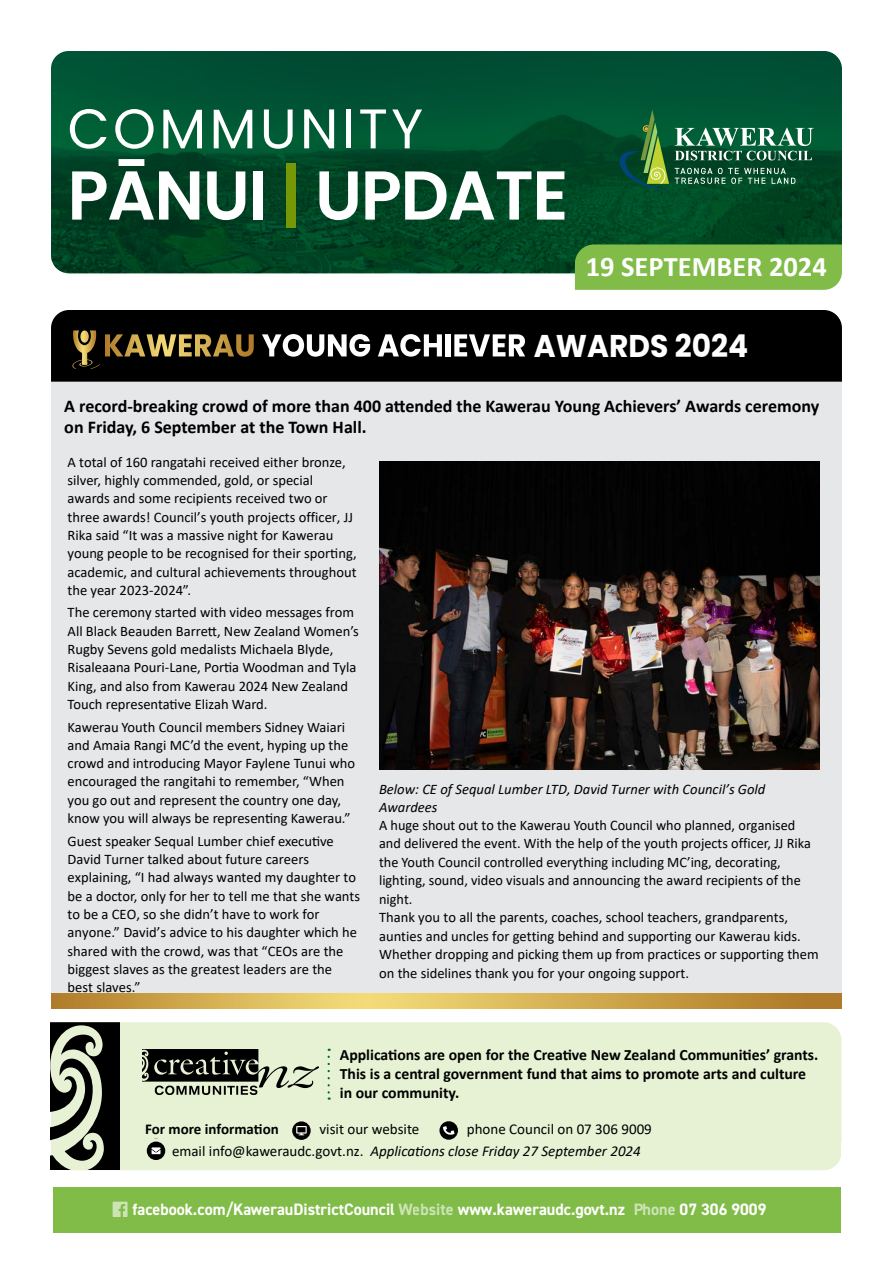
<style>
.page{position:relative;width:893px;height:1263px;background:#fff}
.page>*{position:absolute;margin:0;border:0;box-sizing:border-box;transform-origin:0 0}
.t1{font:600 69px "Poppins";letter-spacing:-.02em;color:#fff}
.t2{font:55.8px "Poppins";letter-spacing:.06em;color:#fff}
.t3{font:700 31.5px "Poppins";color:#fff;scale:.95 1}
.t4{font:700 28.5px "Calibri";color:#fff}
.t5{font:700 18px/21.5px "Calibri";color:#000}
.t6{font:700 16.5px "DIN2014";color:#fff}
.t7{font:700 15.75px/19.2px "Calibri";color:#000}
.t8{font:15px/22.6px "Calibri";color:#000}
.t9{font:700 15px "Calibri";color:#000}
.t10{font:14.55px/18.3px "Calibri";color:#000}
.t11{font:italic 14.55px/17.4px "Calibri";color:#000}
.s1{color:#769807}
.s2{font-style:italic}
</style>
<div class="page">
<div style="left:51px;top:1022px;width:790px;height:148px;background:#e7f2d5;border-radius:18px"></div>
<div style="left:51px;top:382px;width:791px;height:614px;background:#e6e7e8"></div>
<div style="left:14px;top:1187px;width:850px;height:46px;background:#81bc48"></div>
<svg style="left:113px;top:1202px;width:15px;height:15px"></svg>
<img style="left:51px;top:51px;width:791px;height:222px">
<svg style="left:619px;top:110px;width:50px;height:81px;background:#296b38"></svg>
<svg style="left:675px;top:168px;width:120px;height:16px;background:#376f53"></svg>
<svg style="left:675px;top:128px;width:139px;height:32px"></svg>
<div style="left:575px;top:244px;width:267px;height:46px;background:#81bc48"></div>
<div style="left:7px;top:1154px;width:45px;height:92px;background:#fff"></div>
<div style="left:841px;top:1142px;width:46px;height:91px;background:#fff"></div>
<img style="left:379px;top:461px;width:440px;height:309px">
<svg style="left:51px;top:994px;width:790px;height:15px;background:#d0aa4f"></svg>
<div style="left:51px;top:310px;width:791px;height:72px;background:#000"></div>
<svg style="left:72px;top:330px;width:24px;height:39px"></svg>
<svg style="left:105px;top:334px;width:149px;height:23px;background:#6e5a2a"></svg>
<svg style="left:262px;top:334px;width:108px;height:23px"></svg>
<svg style="left:378px;top:334px;width:64px;height:23px"></svg>
<div style="left:446px;top:334px;width:5px;height:22px;background:#fff"></div>
<svg style="left:454px;top:334px;width:71px;height:22px"></svg>
<svg style="left:143px;top:1049px;width:176px;height:46px"></svg>
<svg style="left:51px;top:1022px;width:68px;height:147px"></svg>
<svg style="left:292px;top:1121px;width:19px;height:19px"></svg>
<svg style="left:296px;top:1126px;width:11px;height:9px"></svg>
<svg style="left:439px;top:1121px;width:19px;height:19px"></svg>
<svg style="left:443px;top:1126px;width:12px;height:9px"></svg>
<svg style="left:147px;top:1141px;width:18px;height:19px"></svg>
<svg style="left:152px;top:1147px;width:9px;height:7px"></svg>
<svg style="left:328px;top:1057px;width:2px;height:43px"></svg>
<h2 class="t2" style="left:68px;top:96px;width:357px">COMMUNITY</h2>
<h1 class="t1" style="left:68px;top:155px;width:502px">PĀNUI <span class="s1">|</span> UPDATE</h1>
<h3 class="t4" style="left:586px;top:246px;width:242px">19 SEPTEMBER 2024</h3>
<h3 class="t3" style="left:534px;top:328px;width:227px">AWARDS 2024</h3>
<p class="t5" style="left:64px;top:395px;width:756px">A record-breaking crowd of more than 400 attended the Kawerau Young Achievers’ Awards ceremony on Friday, 6 September at the Town Hall.</p>
<p class="t10" style="left:68px;top:452px;width:291px">A total of 160 rangatahi received either bronze, silver, highly commended, gold, or special awards and some recipients received two or three awards! Council’s youth projects officer, JJ Rika said “It was a massive night for Kawerau young people to be recognised for their sporting, academic, and cultural achievements throughout the year 2023-2024”.</p>
<p class="t10" style="left:68px;top:603px;width:293px">The ceremony started with video messages from All Black Beauden Barrett, New Zealand Women’s Rugby Sevens gold medalists Michaela Blyde, Risaleaana Pouri-Lane, Portia Woodman and Tyla King, and also from Kawerau 2024 New Zealand Touch representative Elizah Ward.</p>
<p class="t10" style="left:68px;top:717px;width:289px">Kawerau Youth Council members Sidney Waiari and Amaia Rangi MC’d the event, hyping up the crowd and introducing Mayor Faylene Tunui who encouraged the rangitahi to remember, “When you go out and represent the country one day, know you will always be representing Kawerau.”</p>
<p class="t10" style="left:68px;top:831px;width:294px">Guest speaker Sequal Lumber chief executive David Turner talked about future careers explaining, “I had always wanted my daughter to be a doctor, only for her to tell me that she wants to be a CEO, so she didn’t have to work for anyone.” David’s advice to his daughter which he shared with the crowd, was that “CEOs are the biggest slaves as the greatest leaders are the best slaves.”</p>
<p class="t11" style="left:379px;top:780px;width:388px">Below: CE of Sequal Lumber LTD, David Turner with Council’s Gold<br>Awardees</p>
<p class="t10" style="left:379px;top:815px;width:441px">A huge shout out to the Kawerau Youth Council who planned, organised and delivered the event. With the help of the youth projects officer, JJ Rika the Youth Council controlled everything including MC’ing, decorating, lighting, sound, video visuals and announcing the award recipients of the night.<br>Thank you to all the parents, coaches, school teachers, grandparents, aunties and uncles for getting behind and supporting our Kawerau kids.<br>Whether dropping and picking them up from practices or supporting them on the sidelines thank you for your ongoing support.</p>
<p class="t7" style="left:340px;top:1045px;width:480px">Applications are open for the Creative New Zealand Communities’ grants.<br>This is a central government fund that aims to promote arts and culture in our community.</p>
<p class="t9" style="left:145px;top:1118px;width:135px">For more information</p>
<p class="t8" style="left:319px;top:1117px;width:101px">visit our website</p>
<p class="t8" style="left:172px;top:1117px;width:481px;text-indent:295px">phone Council on 07 306 9009 email info@kaweraudc.govt.nz. <span class="s2">Applications close Friday 27 September 2024</span></p>
<p class="t6" style="left:133px;top:1198px;width:635px">facebook.com/KawerauDistrictCouncil Website www.kaweraudc.govt.nz Phone 07 306 9009</p>
</div>
